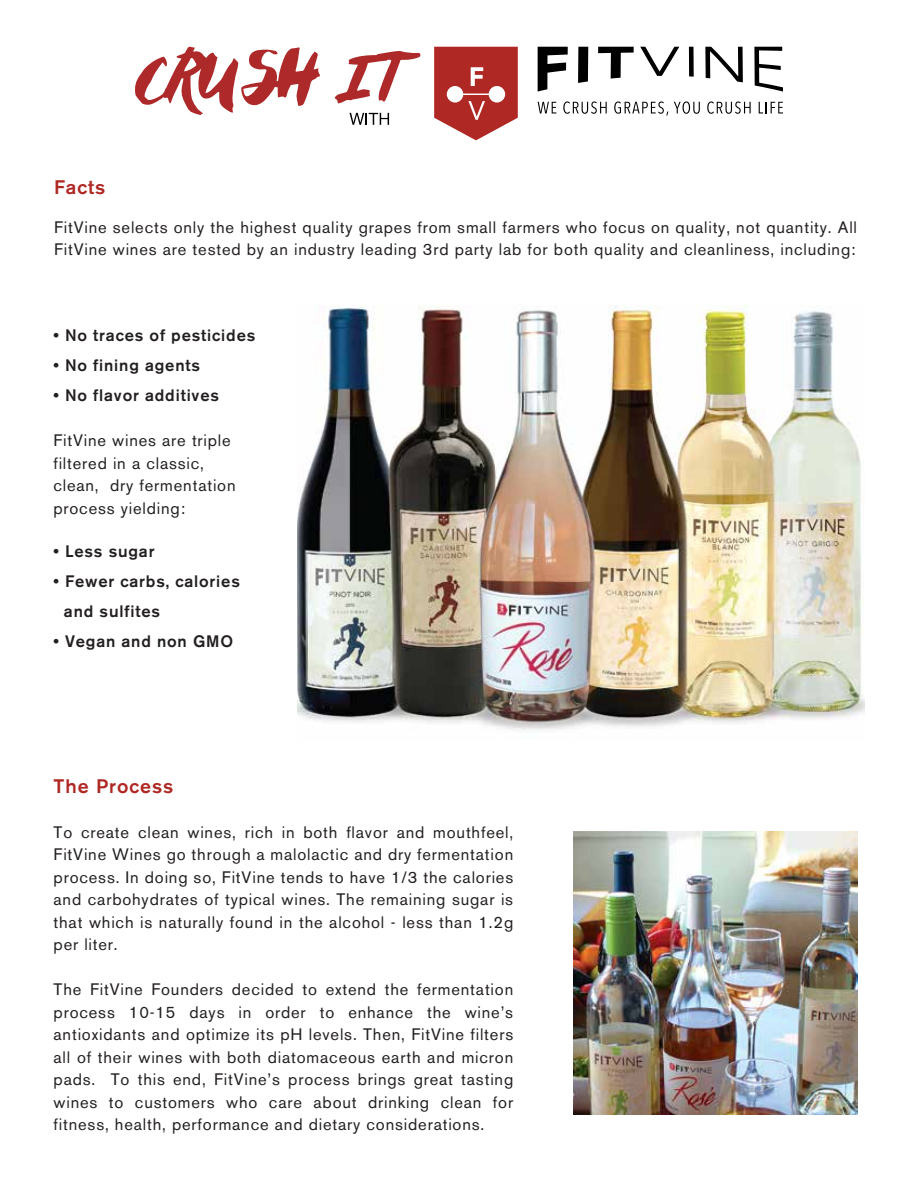
<style>
.page{position:relative;width:918px;height:1188px;background:#fff}
.page>*{position:absolute;margin:0;border:0;box-sizing:border-box;transform-origin:0 0}
.t1{font:500 19.5px "Akzidenz Grotesk BE";letter-spacing:.05em;color:#af2824}
.t2{font:16.5px/22.5px "Akzidenz Grotesk BE";letter-spacing:.05em;color:#231f20}
.t3{font:500 16.5px/30px "Akzidenz Grotesk BE";letter-spacing:.05em;color:#231f20}
</style>
<div class="page">
<svg style="left:434px;top:47px;width:84px;height:93px"></svg>
<svg style="left:538px;top:47px;width:30px;height:45px"></svg>
<svg style="left:578px;top:47px;width:10px;height:36px"></svg>
<svg style="left:598px;top:47px;width:36px;height:32px"></svg>
<svg style="left:640px;top:47px;width:39px;height:29px"></svg>
<svg style="left:689px;top:47px;width:5px;height:30px"></svg>
<svg style="left:705px;top:47px;width:38px;height:35px"></svg>
<svg style="left:754px;top:47px;width:29px;height:45px"></svg>
<svg style="left:538px;top:102px;width:18px;height:11px"></svg>
<svg style="left:563px;top:101px;width:44px;height:13px"></svg>
<svg style="left:614px;top:101px;width:54px;height:15px"></svg>
<svg style="left:674px;top:101px;width:26px;height:13px"></svg>
<svg style="left:707px;top:101px;width:44px;height:13px"></svg>
<svg style="left:759px;top:102px;width:24px;height:11px"></svg>
<svg style="left:135px;top:46px;width:185px;height:69px"></svg>
<svg style="left:334px;top:51px;width:87px;height:53px"></svg>
<svg style="left:350px;top:113px;width:39px;height:12px"></svg>
<img style="left:574px;top:831px;width:283px;height:284px">
<img style="left:298px;top:306px;width:567px;height:424px">
<p class="t1" style="left:54px;top:175px;width:53px">Facts</p>
<p class="t2" style="left:54px;top:216px;width:805px">FitVine selects only the highest quality grapes from small farmers who focus on quality, not quantity. All<br>FitVine wines are tested by an industry leading 3rd party lab for both quality and cleanliness, including:</p>
<p class="t3" style="left:53px;top:320px;width:203px">• No traces of pesticides</p>
<p class="t3" style="left:53px;top:350px;width:148px">• No fining agents</p>
<p class="t3" style="left:53px;top:380px;width:167px">• No flavor additives</p>
<p class="t2" style="left:53px;top:429px;width:184px">FitVine wines are triple filtered in a classic, clean, dry fermentation process yielding:</p>
<p class="t3" style="left:53px;top:536px;width:103px">• Less sugar</p>
<p class="t3" style="left:64px;top:566px;width:177px;text-indent:-11px">• Fewer carbs, calories and sulfites</p>
<p class="t3" style="left:53px;top:626px;width:181px">• Vegan and non GMO</p>
<p class="t1" style="left:54px;top:774px;width:121px">The Process</p>
<p class="t2" style="left:54px;top:821px;width:461px;text-align:justify">To create clean wines, rich in both flavor and mouthfeel, FitVine Wines go through a malolactic and dry fermentation process. In doing so, FitVine tends to have 1/3 the calories and carbohydrates of typical wines. The remaining sugar is that which is naturally found in the alcohol - less than 1.2g per liter.</p>
<p class="t2" style="left:54px;top:978px;width:461px;text-align:justify">The FitVine Founders decided to extend the fermentation process 10-15 days in order to enhance the wine’s antioxidants and optimize its pH levels. Then, FitVine filters all of their wines with both diatomaceous earth and micron pads. To this end, FitVine’s process brings great tasting wines to customers who care about drinking clean for fitness, health, performance and dietary considerations.</p>
</div>
